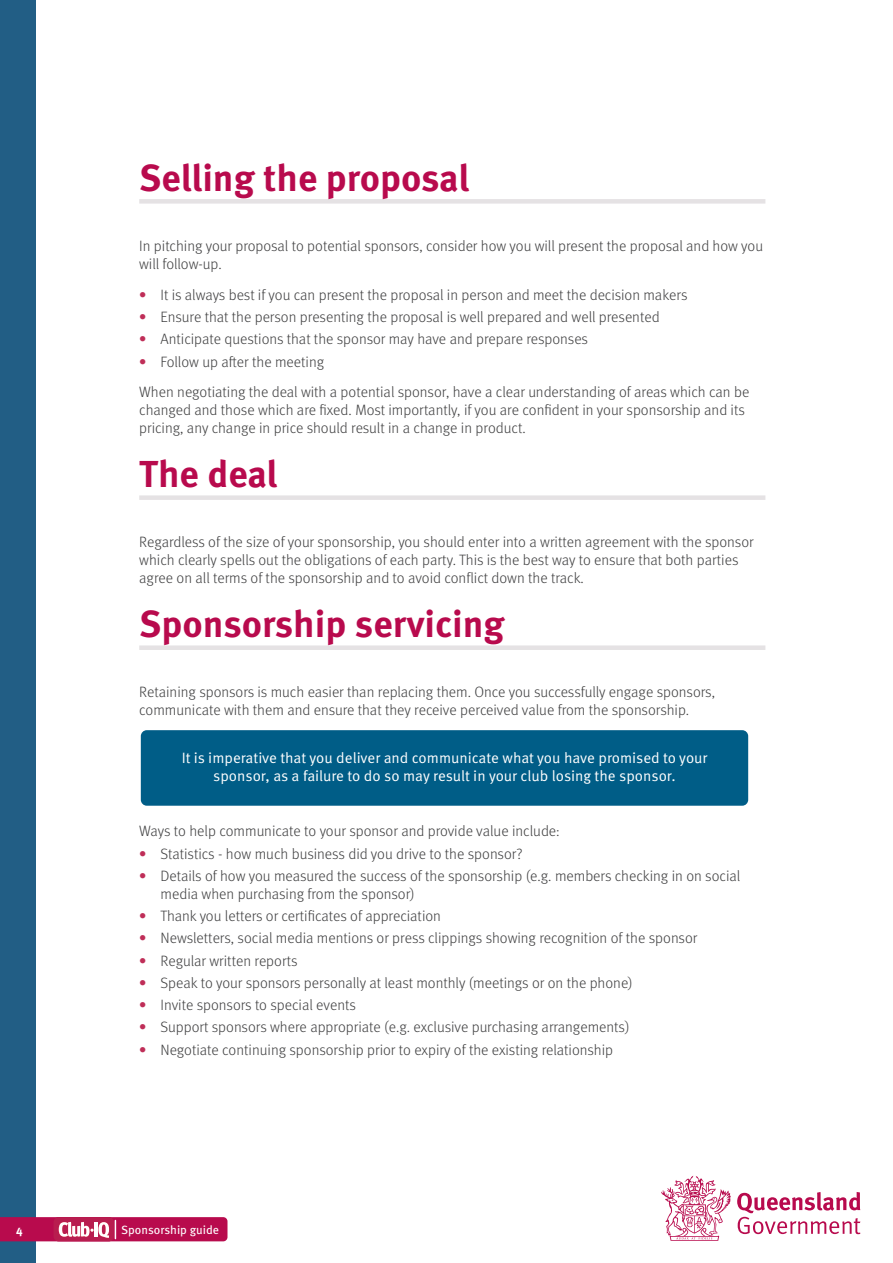
<style>
.page{position:relative;width:893px;height:1263px;background:#fff}
.page>*{position:absolute;margin:0;border:0;box-sizing:border-box;transform-origin:0 0}
.Heading_1_No_Number{font:700 37.5px "Meta Pro";color:#b80a4d}
.t1{font:300 15px/18px "Meta Pro";color:#3e3e3f}
.Call_out{font:15px/18px "Meta Pro Norm";color:#fff;text-align:center}
.t2{font:12px "Meta Pro";color:#fff}
.s1{font-weight:700;color:#bf2e58}
</style>
<div class="page">
<svg style="left:737px;top:1192px;width:123px;height:42px"></svg>
<svg style="left:661px;top:1176px;width:70px;height:65px"></svg>
<div style="left:0;top:0;width:35px;height:1263px;background:#225e85"></div>
<svg style="left:0;top:1217px;width:227px;height:36px"></svg>
<div style="left:139px;top:199px;width:626px;height:5px;background:#e5e2e4"></div>
<div style="left:139px;top:495px;width:626px;height:5px;background:#e5e2e4"></div>
<div style="left:139px;top:645px;width:626px;height:5px;background:#e5e2e4"></div>
<div style="left:141px;top:730px;width:607px;height:76px;background:#005d87;border-radius:6px"></div>
<h2 class="Heading_1_No_Number" style="left:139px;top:148px;width:332px">Selling the proposal</h2>
<p class="t1" style="left:139px;top:236px;width:625px">In pitching your proposal to potential sponsors, consider how you will present the proposal and how you will follow-up.</p>
<p class="t1" style="left:139px;top:285px;width:550px"><span class="s1">•</span> It is always best if you can present the proposal in person and meet the decision makers</p>
<p class="t1" style="left:139px;top:307px;width:522px"><span class="s1">•</span> Ensure that the person presenting the proposal is well prepared and well presented</p>
<p class="t1" style="left:139px;top:329px;width:450px"><span class="s1">•</span> Anticipate questions that the sponsor may have and prepare responses</p>
<p class="t1" style="left:139px;top:352px;width:186px"><span class="s1">•</span> Follow up after the meeting</p>
<p class="t1" style="left:139px;top:382px;width:612px">When negotiating the deal with a potential sponsor, have a clear understanding of areas which can be changed and those which are fixed. Most importantly, if you are confident in your sponsorship and its pricing, any change in price should result in a change in product.</p>
<h2 class="Heading_1_No_Number" style="left:139px;top:445px;width:140px">The deal</h2>
<p class="t1" style="left:139px;top:532px;width:616px">Regardless of the size of your sponsorship, you should enter into a written agreement with the sponsor which clearly spells out the obligations of each party. This is the best way to ensure that both parties agree on all terms of the sponsorship and to avoid conflict down the track.</p>
<h2 class="Heading_1_No_Number" style="left:139px;top:595px;width:367px">Sponsorship servicing</h2>
<p class="t1" style="left:139px;top:682px;width:577px">Retaining sponsors is much easier than replacing them. Once you successfully engage sponsors, communicate with them and ensure that they receive perceived value from the sponsorship.</p>
<p class="Call_out" style="left:182px;top:747px;width:527px">It is imperative that you deliver and communicate what you have promised to your sponsor, as a failure to do so may result in your club losing the sponsor.</p>
<p class="t1" style="left:139px;top:821px;width:422px">Ways to help communicate to your sponsor and provide value include:</p>
<p class="t1" style="left:139px;top:844px;width:385px"><span class="s1">•</span> Statistics - how much business did you drive to the sponsor?</p>
<p class="t1" style="left:161px;top:866px;width:581px;text-indent:-21px"><span class="s1">•</span> Details of how you measured the success of the sponsorship (e.g. members checking in on social media when purchasing from the sponsor)</p>
<p class="t1" style="left:139px;top:906px;width:303px"><span class="s1">•</span> Thank you letters or certificates of appreciation</p>
<p class="t1" style="left:139px;top:928px;width:560px"><span class="s1">•</span> Newsletters, social media mentions or press clippings showing recognition of the sponsor</p>
<p class="t1" style="left:139px;top:951px;width:160px"><span class="s1">•</span> Regular written reports</p>
<p class="t1" style="left:139px;top:973px;width:495px"><span class="s1">•</span> Speak to your sponsors personally at least monthly (meetings or on the phone)</p>
<p class="t1" style="left:139px;top:995px;width:218px"><span class="s1">•</span> Invite sponsors to special events</p>
<p class="t1" style="left:139px;top:1017px;width:492px"><span class="s1">•</span> Support sponsors where appropriate (e.g. exclusive purchasing arrangements)</p>
<p class="t1" style="left:139px;top:1040px;width:475px"><span class="s1">•</span> Negotiate continuing sponsorship prior to expiry of the existing relationship</p>
<p class="t2" style="left:16px;top:1220px;width:8px">4</p>
<p class="t2" style="left:121px;top:1220px;width:100px">Sponsorship guide</p>
</div>
